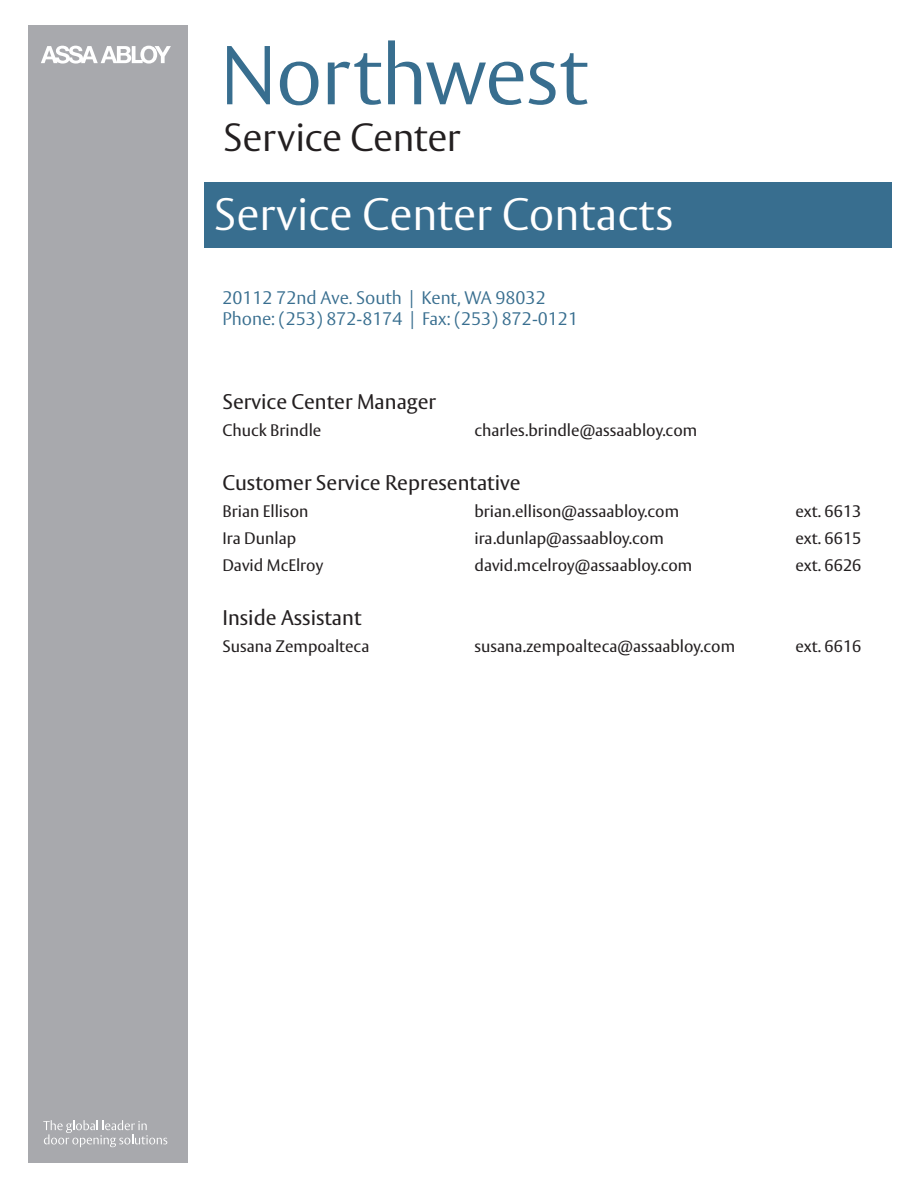
<style>
.page{position:relative;width:918px;height:1188px;background:#fff}
.page>*{position:absolute;margin:0;border:0;box-sizing:border-box;transform-origin:0 0}
.t1{font:300 82.5px "ASSA Vesta";letter-spacing:-.015em;color:#386e8f}
.t2{font:300 45px "ASSA Vesta";color:#fff}
.t3{font:300 39px "ASSA Vesta";letter-spacing:-.01em;color:#231f20}
.t4{font:21px "ASSA Vesta";color:#231f20}
.t5{font:300 18px "ASSA Vesta";color:#386e8f}
.t6{font:16.5px "ASSA Vesta";color:#231f20}
</style>
<div class="page">
<div style="left:205px;top:182px;width:687px;height:66px;background:#386e8f"></div>
<div style="left:28px;top:26px;width:160px;height:1137px;background:#a8a9ad"></div>
<svg style="left:41px;top:46px;width:130px;height:18px"></svg>
<svg style="left:43px;top:1120px;width:124px;height:27px"></svg>
<p class="t1" style="left:220px;top:26px;width:370px">Northwest</p>
<p class="t3" style="left:223px;top:114px;width:239px">Service Center</p>
<p class="t2" style="left:214px;top:187px;width:461px">Service Center Contacts</p>
<p class="t5" style="left:222px;top:286px;width:325px">20112 72nd Ave. South | Kent, WA 98032</p>
<p class="t5" style="left:222px;top:307px;width:357px">Phone: (253) 872-8174 | Fax: (253) 872-0121</p>
<p class="t4" style="left:222px;top:389px;width:215px">Service Center Manager</p>
<p class="t6" style="left:222px;top:420px;width:100px">Chuck Brindle</p>
<p class="t6" style="left:474px;top:420px;width:224px">charles.brindle@assaabloy.com</p>
<p class="t4" style="left:222px;top:470px;width:300px">Customer Service Representative</p>
<p class="t6" style="left:222px;top:501px;width:88px">Brian Ellison</p>
<p class="t6" style="left:474px;top:501px;width:206px">brian.ellison@assaabloy.com</p>
<p class="t6" style="left:795px;top:501px;width:68px">ext. 6613</p>
<p class="t6" style="left:222px;top:528px;width:75px">Ira Dunlap</p>
<p class="t6" style="left:474px;top:528px;width:191px">ira.dunlap@assaabloy.com</p>
<p class="t6" style="left:795px;top:528px;width:68px">ext. 6615</p>
<p class="t6" style="left:222px;top:555px;width:102px">David McElroy</p>
<p class="t6" style="left:474px;top:555px;width:219px">david.mcelroy@assaabloy.com</p>
<p class="t6" style="left:795px;top:555px;width:68px">ext. 6626</p>
<p class="t4" style="left:222px;top:605px;width:141px">Inside Assistant</p>
<p class="t6" style="left:222px;top:636px;width:148px">Susana Zempoalteca</p>
<p class="t6" style="left:474px;top:636px;width:262px">susana.zempoalteca@assaabloy.com</p>
<p class="t6" style="left:795px;top:636px;width:68px">ext. 6616</p>
</div>
